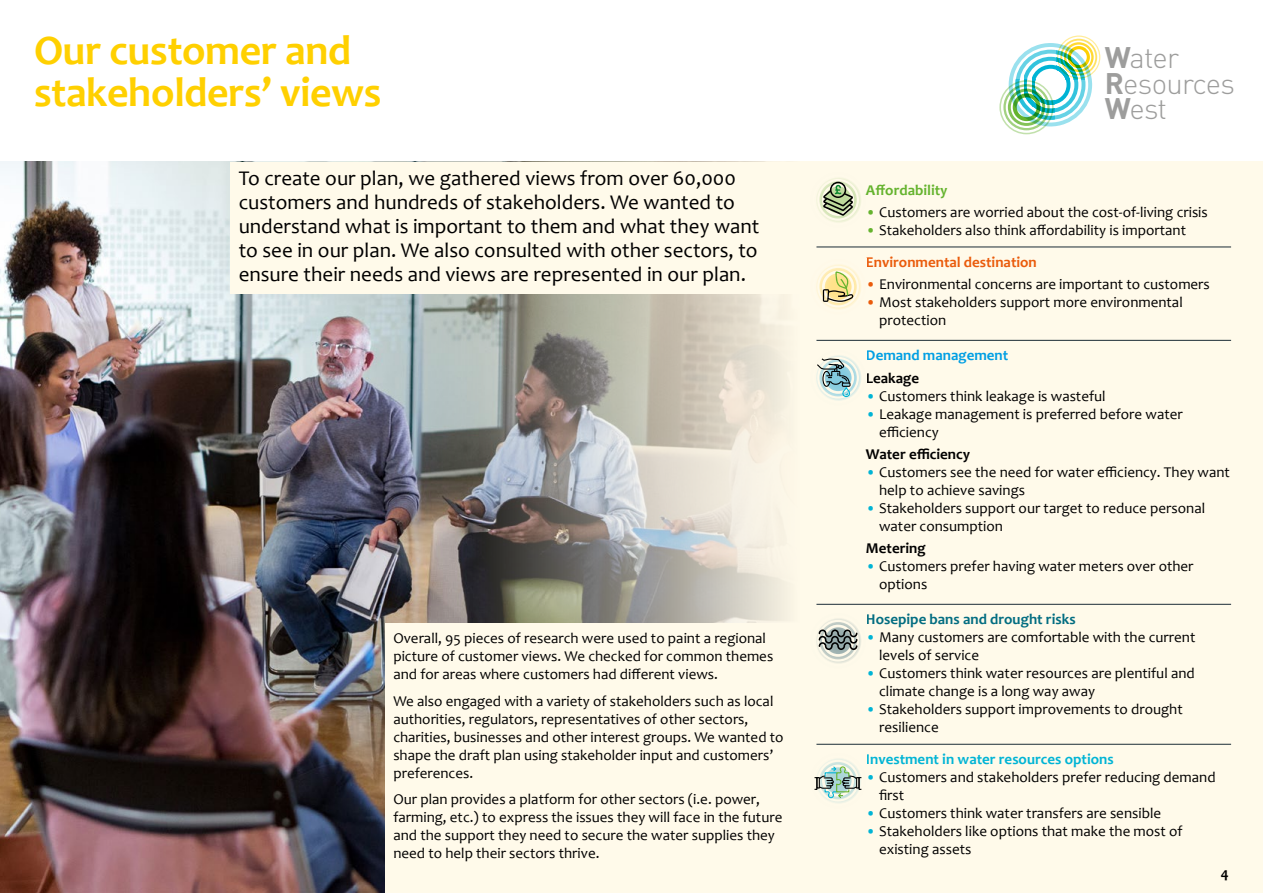
<style>
.page{position:relative;width:1263px;height:893px;background:#fff}
.page>*{position:absolute;margin:0;border:0;box-sizing:border-box;transform-origin:0 0}
.t1{font:700 42px/42px "Candara";letter-spacing:-.01em;color:#ffd000}
.t2{font:300 29.4px/25.5px "DIN";letter-spacing:-.025em;color:#9d9d9c}
.t3{font:21px/24px "Candara";color:#000}
.t4{font:15px/18px "Candara";color:#000}
.t5{font:700 15px "Candara";color:#00b4d5}
.t6{font:700 15px "Candara";color:#000}
.t7{font:700 15px "Candara";color:#026d81}
.t8{font:700 15px "Candara";color:#009fe3}
.t9{font:700 15px "Candara";color:#65b32e}
.s1{font-weight:700}
.s2{color:#65b32e}
.s3{font-weight:700;color:#ea5b0b}
.s4{color:#ea5b0b}
.s5{color:#00b4d5}
</style>
<div class="page">
<div style="left:0;top:162px;width:1263px;height:731px;background:#fffaea"></div>
<img style="left:0;top:162px;width:785px;height:731px">
<svg style="left:1009px;top:43px;width:83px;height:83px"></svg>
<div style="left:1064px;top:42px;width:30px;height:30px;border:2px solid #ffd000;border-radius:50%"></div>
<div style="left:1068px;top:46px;width:22px;height:22px;border:3px solid #ffd000;border-radius:50%"></div>
<div style="left:1060px;top:39px;width:37px;height:37px;border:2px solid #ffd000;border-radius:50%"></div>
<div style="left:1057px;top:36px;width:43px;height:43px;border:1px solid #ffd000;border-radius:50%"></div>
<div style="left:1008px;top:89px;width:37px;height:37px;border:3px solid #65b32e;border-radius:50%"></div>
<div style="left:1013px;top:93px;width:27px;height:28px;border:4px solid #65b32e;border-radius:50%"></div>
<div style="left:1003px;top:84px;width:47px;height:46px;border:2px solid #65b32e;border-radius:50%"></div>
<div style="left:999px;top:80px;width:55px;height:54px;border:2px solid #65b32e;border-radius:50%"></div>
<hr style="left:816px;top:246px;width:415px;height:2px;background:#37454c">
<hr style="left:816px;top:340px;width:415px;height:1px;background:#37454c">
<hr style="left:816px;top:604px;width:415px;height:1px;background:#37454c">
<hr style="left:816px;top:744px;width:415px;height:1px;background:#37454c">
<svg style="left:816px;top:355px;width:45px;height:46px"></svg>
<svg style="left:816px;top:618px;width:45px;height:46px"></svg>
<svg style="left:814px;top:759px;width:48px;height:44px"></svg>
<svg style="left:816px;top:264px;width:45px;height:45px"></svg>
<svg style="left:816px;top:178px;width:45px;height:44px"></svg>
<div style="left:385px;top:624px;width:421px;height:269px;background:#fffaea"></div>
<div style="left:230px;top:162px;width:576px;height:131px;background:#fffaea"></div>
<h1 class="t1" style="left:34px;top:30px;width:349px">Our customer and stakeholders’ views</h1>
<h2 class="t2" style="left:1105px;top:45px;width:131px"><span class="s1">W</span>ater<br><span class="s1">R</span>esources<br><span class="s1">W</span>est</h2>
<p class="t3" style="left:239px;top:167px;width:522px">To create our plan, we gathered views from over 60,000 customers and hundreds of stakeholders. We wanted to understand what is important to them and what they want to see in our plan. We also consulted with other sectors, to ensure their needs and views are represented in our plan.</p>
<p class="t4" style="left:393px;top:629px;width:381px">Overall, 95 pieces of research were used to paint a regional picture of customer views. We checked for common themes and for areas where customers had different views.</p>
<p class="t4" style="left:393px;top:692px;width:392px">We also engaged with a variety of stakeholders such as local authorities, regulators, representatives of other sectors, charities, businesses and other interest groups. We wanted to shape the draft plan using stakeholder input and customers’ preferences.</p>
<p class="t4" style="left:393px;top:790px;width:390px">Our plan provides a platform for other sectors (i.e. power, farming, etc.) to express the issues they will face in the future and the support they need to secure the water supplies they need to help their sectors thrive.</p>
<p class="t9" style="left:866px;top:181px;width:83px">Affordability</p>
<p class="t4" style="left:866px;top:203px;width:343px"><span class="s2">•</span> Customers are worried about the cost-of-living crisis</p>
<p class="t4" style="left:866px;top:214px;width:322px;line-height:32px"><span class="s2">•</span> Stakeholders also think affordability is important<br><span class="s3">Environmental destination</span></p>
<p class="t4" style="left:866px;top:275px;width:345px"><span class="s4">•</span> Environmental concerns are important to customers</p>
<p class="t4" style="left:879px;top:293px;width:305px;text-indent:-13px"><span class="s4">•</span> Most stakeholders support more environmental protection</p>
<p class="t8" style="left:866px;top:346px;width:144px">Demand management</p>
<p class="t6" style="left:866px;top:369px;width:55px">Leakage</p>
<p class="t4" style="left:866px;top:387px;width:241px"><span class="s5">•</span> Customers think leakage is wasteful</p>
<p class="t4" style="left:879px;top:405px;width:305px;text-indent:-13px"><span class="s5">•</span> Leakage management is preferred before water efficiency</p>
<p class="t6" style="left:866px;top:445px;width:106px">Water efficiency</p>
<p class="t4" style="left:879px;top:463px;width:352px;text-indent:-13px"><span class="s5">•</span> Customers see the need for water efficiency. They want help to achieve savings</p>
<p class="t4" style="left:879px;top:499px;width:327px;text-indent:-13px"><span class="s5">•</span> Stakeholders support our target to reduce personal water consumption</p>
<p class="t6" style="left:866px;top:539px;width:61px">Metering</p>
<p class="t4" style="left:879px;top:557px;width:316px;text-indent:-13px"><span class="s5">•</span> Customers prefer having water meters over other options</p>
<p class="t7" style="left:866px;top:610px;width:211px">Hosepipe bans and drought risks</p>
<p class="t4" style="left:879px;top:628px;width:318px;text-indent:-13px"><span class="s5">•</span> Many customers are comfortable with the current levels of service</p>
<p class="t4" style="left:879px;top:664px;width:317px;text-indent:-13px"><span class="s5">•</span> Customers think water resources are plentiful and climate change is a long way away</p>
<p class="t4" style="left:879px;top:700px;width:305px;text-indent:-13px"><span class="s5">•</span> Stakeholders support improvements to drought resilience</p>
<p class="t5" style="left:866px;top:750px;width:249px">Investment in water resources options</p>
<p class="t4" style="left:879px;top:768px;width:338px;text-indent:-13px"><span class="s5">•</span> Customers and stakeholders prefer reducing demand first</p>
<p class="t4" style="left:866px;top:804px;width:297px"><span class="s5">•</span> Customers think water transfers are sensible</p>
<p class="t4" style="left:879px;top:822px;width:305px;text-indent:-13px"><span class="s5">•</span> Stakeholders like options that make the most of existing assets</p>
<p class="t6" style="left:1221px;top:864px;width:10px">4</p>
</div>
